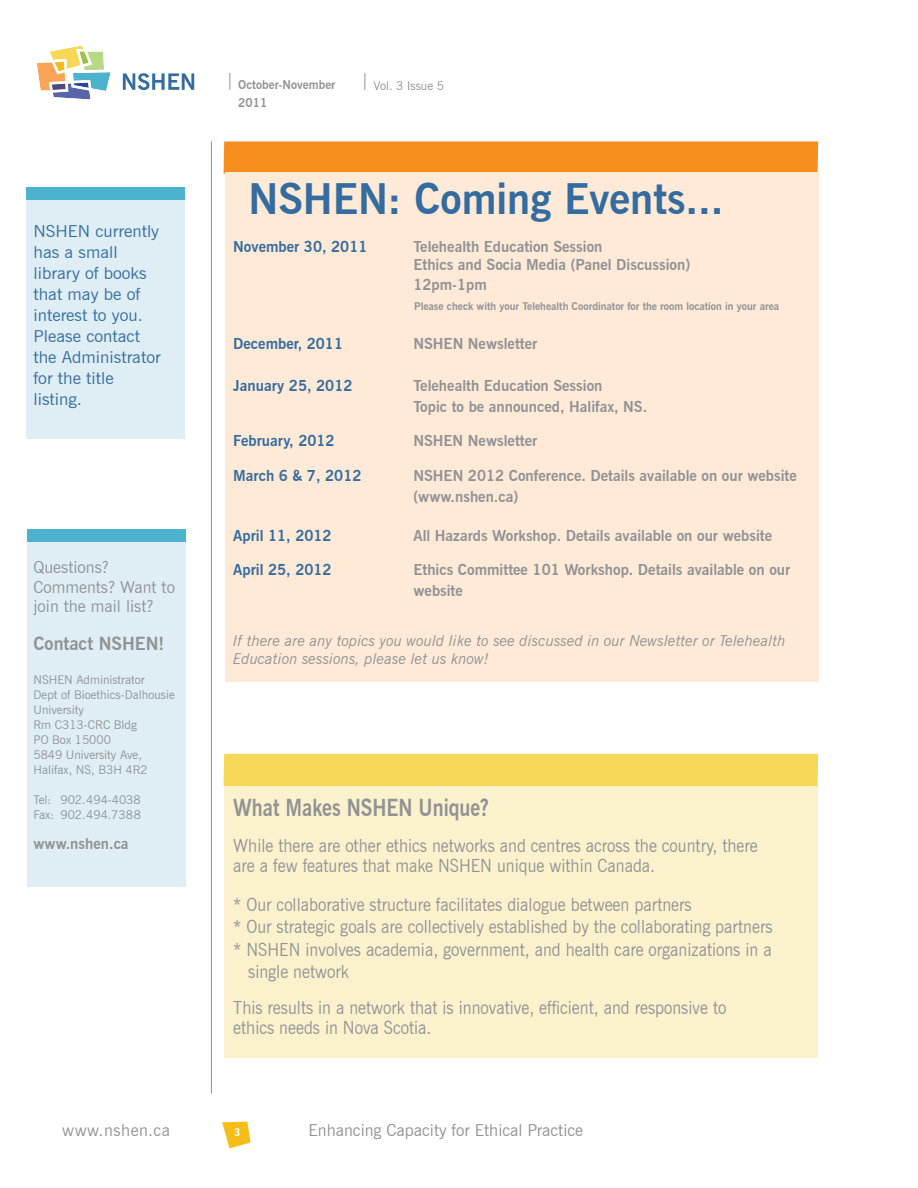
<style>
.page{position:relative;width:918px;height:1188px;background:#fff}
.page>*{position:absolute;margin:0;border:0;box-sizing:border-box;transform-origin:0 0}
.Headline{font:700 42px "News Gothic BT";color:#356ca0}
.Subheading{font:700 23.4px "News Gothic BT";color:#919295;scale:.85 1}
.Subheading-2{font:18.15px/22.5px "News Gothic BT";color:#919295;scale:.91 1}
.Subheading-3{font:700 18px "News Gothic BT";color:#919295}
.Headline-2{font:16.5px/21px "News Gothic BT";color:#356ca0;scale:1.05 1}
.Subheading-4{font:16.5px/19.5px "News Gothic BT";color:#919295}
.Subheading-5{font:16.5px "News Gothic BT";letter-spacing:.03em;color:#919295}
.t1{font:700 15px/21px "News Gothic BT";color:#919295}
.t2{font:italic 15px/18px "News Gothic BT";color:#919295}
.t3{font:700 15px "News Gothic BT";color:#356ca0}
.Text{font:12px/15px "News Gothic BT";color:#919295}
.t4{font:700 12px/18px "News Gothic BT";color:#919295}
.t5{font:700 10.5px "News Gothic BT";color:#919295}
.t6{font:700 10.5px "News Gothic BT";color:#fff}
</style>
<div class="page">
<svg style="left:222px;top:1122px;width:29px;height:26px"></svg>
<svg style="left:36px;top:45px;width:75px;height:55px"></svg>
<svg style="left:123px;top:73px;width:71px;height:17px"></svg>
<svg style="left:230px;top:73px;width:1px;height:17px"></svg>
<svg style="left:364px;top:73px;width:1px;height:17px"></svg>
<hr style="left:211px;top:141px;width:1px;height:952px;background:#919295">
<div style="left:224px;top:784px;width:594px;height:273px;background:#fbf2cd"></div>
<div style="left:224px;top:141px;width:594px;height:33px;background:#f68e1e"></div>
<div style="left:225px;top:172px;width:594px;height:509px;background:#feead7"></div>
<div style="left:26px;top:187px;width:159px;height:14px;background:#4cb2ce"></div>
<div style="left:26px;top:200px;width:158px;height:239px;background:#deeef4"></div>
<div style="left:224px;top:754px;width:594px;height:32px;background:#f6d758"></div>
<div style="left:27px;top:529px;width:159px;height:14px;background:#4cb2ce"></div>
<div style="left:27px;top:542px;width:158px;height:345px;background:#deeef4"></div>
<p class="Headline-2" style="left:33px;top:221px;width:123px">NSHEN currently has a small library of books that may be of interest to you.<br>Please contact the Administrator for the title listing.</p>
<p class="Subheading-4" style="left:33px;top:557px;width:143px">Questions?<br>Comments? Want to join the mail list?</p>
<p class="Subheading-3" style="left:33px;top:632px;width:132px">Contact NSHEN!</p>
<p class="Text" style="left:33px;top:672px;width:113px">NSHEN Administrator</p>
<p class="Text" style="left:33px;top:687px;width:143px">Dept of Bioethics-Dalhousie<br>University</p>
<p class="Text" style="left:33px;top:717px;width:105px">Rm C313-CRC Bldg</p>
<p class="Text" style="left:33px;top:732px;width:79px">PO Box 15000</p>
<p class="Text" style="left:33px;top:747px;width:116px">5849 University Ave,<br>Halifax, NS, B3H 4R2</p>
<p class="Text" style="left:33px;top:792px;width:109px">Tel: 902.494-4038</p>
<p class="Text" style="left:33px;top:807px;width:109px">Fax: 902.494.7388</p>
<p class="t1" style="left:33px;top:833px;width:97px">www.nshen.ca</p>
<p class="t4" style="left:238px;top:75px;width:99px">October-November<br>2011</p>
<p class="Text" style="left:374px;top:78px;width:72px">Vol. 3 Issue 5</p>
<p class="Headline" style="left:248px;top:174px;width:477px">NSHEN: Coming Events...</p>
<p class="t3" style="left:233px;top:238px;width:136px">November 30, 2011</p>
<p class="t1" style="left:413px;top:238px;width:278px;line-height:18px">Telehealth Education Session<br>Ethics and Socia Media (Panel Discussion)</p>
<p class="t1" style="left:413px;top:274px;width:75px">12pm-1pm</p>
<p class="t5" style="left:414px;top:299px;width:367px">Please check with your Telehealth Coordinator for the room location in your area</p>
<p class="t3" style="left:233px;top:334px;width:111px">December, 2011</p>
<p class="t1" style="left:413px;top:333px;width:125px">NSHEN Newsletter</p>
<p class="t3" style="left:233px;top:376px;width:121px">January 25, 2012</p>
<p class="t1" style="left:413px;top:375px;width:235px">Telehealth Education Session<br>Topic to be announced, Halifax, NS.</p>
<p class="t3" style="left:233px;top:432px;width:103px">February, 2012</p>
<p class="t1" style="left:413px;top:430px;width:125px">NSHEN Newsletter</p>
<p class="t3" style="left:233px;top:466px;width:130px">March 6 &amp; 7, 2012</p>
<p class="t1" style="left:413px;top:465px;width:385px">NSHEN 2012 Conference. Details available on our website (www.nshen.ca)</p>
<p class="t3" style="left:233px;top:526px;width:100px">April 11, 2012</p>
<p class="t1" style="left:413px;top:525px;width:360px">All Hazards Workshop. Details available on our website</p>
<p class="t3" style="left:233px;top:561px;width:100px">April 25, 2012</p>
<p class="t1" style="left:413px;top:559px;width:378px">Ethics Committee 101 Workshop. Details available on our website</p>
<p class="t2" style="left:233px;top:631px;width:554px">If there are any topics you would like to see discussed in our Newsletter or Telehealth<br>Education sessions, please let us know!</p>
<p class="Subheading" style="left:233px;top:794px;width:302px">What Makes NSHEN Unique?</p>
<p class="Subheading-2" style="left:233px;top:834px;width:578px">While there are other ethics networks and centres across the country, there</p>
<p class="Subheading-2" style="left:233px;top:854px;width:465px">are a few features that make NSHEN unique within Canada.</p>
<p class="Subheading-2" style="left:233px;top:893px;width:505px">* Our collaborative structure facilitates dialogue between partners</p>
<p class="Subheading-2" style="left:233px;top:915px;width:594px">* Our strategic goals are collectively established by the collaborating partners</p>
<p class="Subheading-2" style="left:248px;top:938px;width:577px;text-indent:-15px">* NSHEN involves academia, government, and health care organizations in a single network</p>
<p class="Subheading-2" style="left:233px;top:996px;width:543px">This results in a network that is innovative, efficient, and responsive to</p>
<p class="Subheading-2" style="left:233px;top:1016px;width:219px">ethics needs in Nova Scotia.</p>
<p class="Subheading-5" style="left:62px;top:1120px;width:109px">www.nshen.ca</p>
<p class="t6" style="left:234px;top:1126px;width:8px">3</p>
<p class="Subheading-4" style="left:308px;top:1120px;width:276px">Enhancing Capacity for Ethical Practice</p>
</div>
